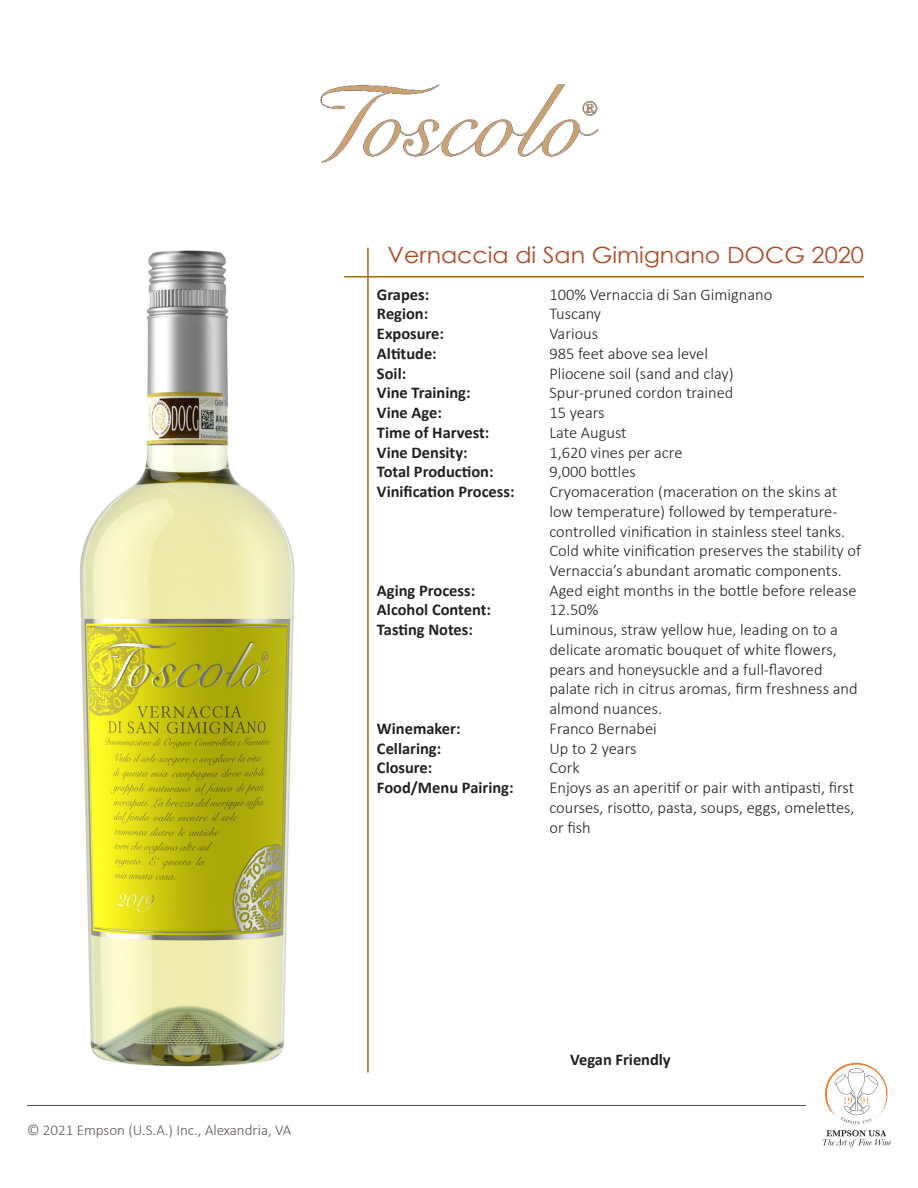
<style>
.page{position:relative;width:918px;height:1188px;background:#fff}
.page>*{position:absolute;margin:0;border:0;box-sizing:border-box;transform-origin:0 0}
.t1{font:22.35px "Century Gothic";color:#af4923;scale:1.06 1}
._1_-_Wines_info{font:300 16.5px/19.8px "Calibri";color:#231f20}
._1_-_Wines_info-2{font:700 16.5px "Calibri";color:#231f20}
.t2{font:300 15px "Calibri";color:#5d5654}
</style>
<div class="page">
<hr style="left:344px;top:276px;width:520px;height:2px;background:#a2670d">
<hr style="left:367px;top:248px;width:2px;height:825px;background:#a2670d">
<img style="left:320px;top:84px;width:279px;height:79px">
<svg style="left:823px;top:1130px;width:68px;height:17px"></svg>
<svg style="left:825px;top:1063px;width:63px;height:61px"></svg>
<hr style="left:27px;top:1105px;width:779px;height:1px;background:#524a47">
<img style="left:80px;top:250px;width:215px;height:817px">
<p class="t1" style="left:388px;top:240px;width:451px">Vernaccia di San Gimignano DOCG 2020</p>
<p class="_1_-_Wines_info-2" style="left:377px;top:283px;width:54px">Grapes:</p>
<p class="_1_-_Wines_info-2" style="left:377px;top:302px;width:53px">Region:</p>
<p class="_1_-_Wines_info-2" style="left:377px;top:322px;width:69px">Exposure:</p>
<p class="_1_-_Wines_info-2" style="left:377px;top:342px;width:61px">Altitude:</p>
<p class="_1_-_Wines_info-2" style="left:377px;top:361px;width:31px">Soil:</p>
<p class="_1_-_Wines_info-2" style="left:377px;top:381px;width:95px">Vine Training:</p>
<p class="_1_-_Wines_info-2" style="left:377px;top:401px;width:66px">Vine Age:</p>
<p class="_1_-_Wines_info-2" style="left:377px;top:421px;width:114px">Time of Harvest:</p>
<p class="_1_-_Wines_info-2" style="left:377px;top:440px;width:92px">Vine Density:</p>
<p class="_1_-_Wines_info-2" style="left:377px;top:460px;width:118px">Total Production:</p>
<p class="_1_-_Wines_info-2" style="left:377px;top:480px;width:139px">Vinification Process:</p>
<p class="_1_-_Wines_info-2" style="left:377px;top:579px;width:100px">Aging Process:</p>
<p class="_1_-_Wines_info-2" style="left:377px;top:598px;width:116px">Alcohol Content:</p>
<p class="_1_-_Wines_info-2" style="left:377px;top:618px;width:97px">Tasting Notes:</p>
<p class="_1_-_Wines_info-2" style="left:377px;top:717px;width:85px">Winemaker:</p>
<p class="_1_-_Wines_info-2" style="left:377px;top:737px;width:66px">Cellaring:</p>
<p class="_1_-_Wines_info-2" style="left:377px;top:756px;width:57px">Closure:</p>
<p class="_1_-_Wines_info-2" style="left:377px;top:776px;width:138px">Food/Menu Pairing:</p>
<p class="_1_-_Wines_info" style="left:549px;top:284px;width:224px">100% Vernaccia di San Gimignano</p>
<p class="_1_-_Wines_info" style="left:549px;top:304px;width:53px">Tuscany</p>
<p class="_1_-_Wines_info" style="left:549px;top:324px;width:50px">Various</p>
<p class="_1_-_Wines_info" style="left:549px;top:343px;width:160px">985 feet above sea level</p>
<p class="_1_-_Wines_info" style="left:549px;top:363px;width:186px">Pliocene soil (sand and clay)</p>
<p class="_1_-_Wines_info" style="left:549px;top:383px;width:185px">Spur-pruned cordon trained</p>
<p class="_1_-_Wines_info" style="left:549px;top:403px;width:57px">15 years</p>
<p class="_1_-_Wines_info" style="left:549px;top:422px;width:79px">Late August</p>
<p class="_1_-_Wines_info" style="left:549px;top:442px;width:135px">1,620 vines per acre</p>
<p class="_1_-_Wines_info" style="left:549px;top:462px;width:88px">9,000 bottles</p>
<p class="_1_-_Wines_info" style="left:549px;top:482px;width:313px">Cryomaceration (maceration on the skins at low temperature) followed by temperature&shy;controlled vinification in stainless steel tanks.<br>Cold white vinification preserves the stability of Vernaccia’s abundant aromatic components.</p>
<p class="_1_-_Wines_info" style="left:549px;top:580px;width:309px">Aged eight months in the bottle before release</p>
<p class="_1_-_Wines_info" style="left:549px;top:600px;width:51px">12.50%</p>
<p class="_1_-_Wines_info" style="left:549px;top:620px;width:310px">Luminous, straw yellow hue, leading on to a delicate aromatic bouquet of white flowers, pears and honeysuckle and a full-flavored palate rich in citrus aromas, firm freshness and almond nuances.</p>
<p class="_1_-_Wines_info" style="left:549px;top:718px;width:109px">Franco Bernabei</p>
<p class="_1_-_Wines_info" style="left:549px;top:738px;width:88px">Up to 2 years</p>
<p class="_1_-_Wines_info" style="left:549px;top:758px;width:32px">Cork</p>
<p class="_1_-_Wines_info" style="left:549px;top:777px;width:307px;line-height:20.2px;text-align:justify">Enjoys as an aperitif or pair with antipasti, first courses, risotto, pasta, soups, eggs, omelettes, or fish</p>
<p class="t2" style="left:27px;top:1121px;width:266px">© 2021 Empson (U.S.A.) Inc., Alexandria, VA</p>
<p class="_1_-_Wines_info-2" style="left:570px;top:1048px;width:102px">Vegan Friendly</p>
</div>
